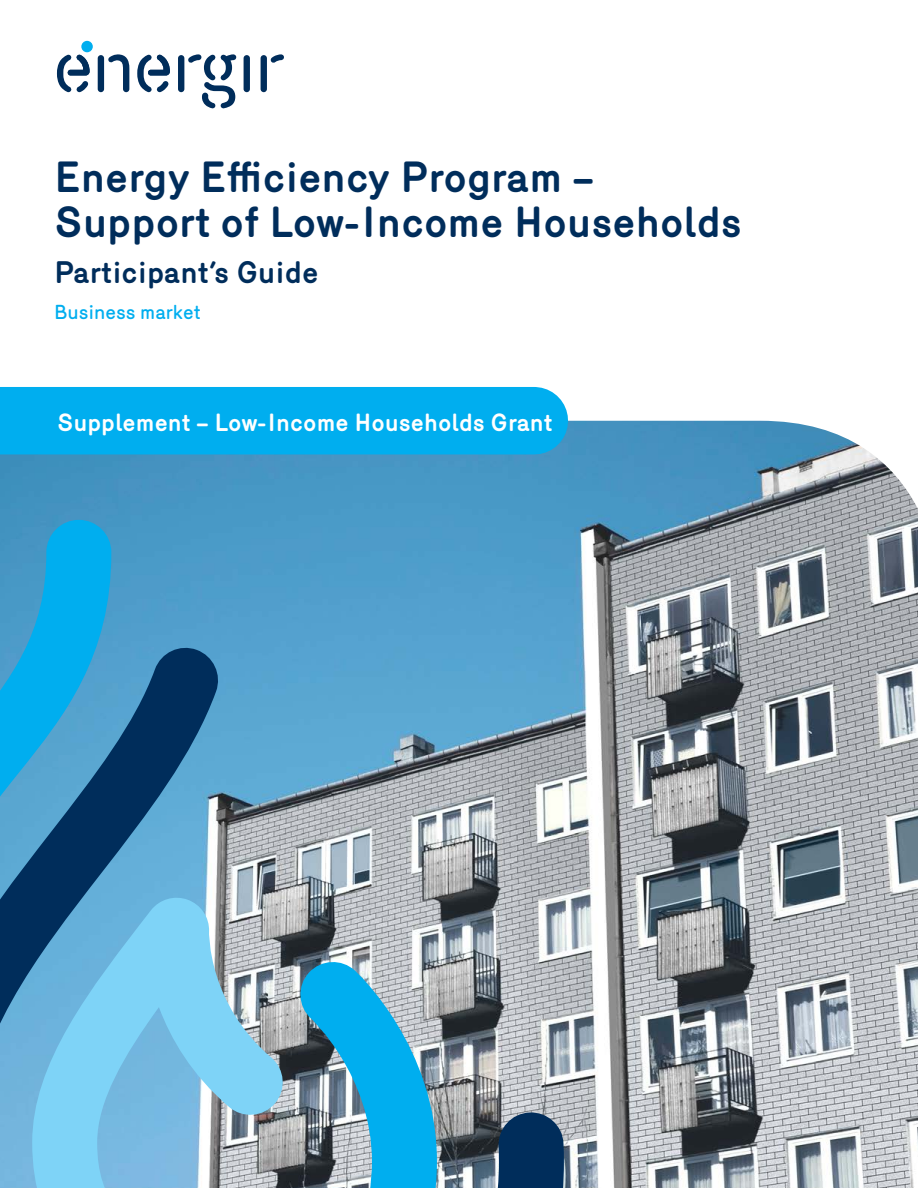
<style>
.page{position:relative;width:918px;height:1188px;background:#fff}
.page>*{position:absolute;margin:0;border:0;box-sizing:border-box;transform-origin:0 0}
.t1{font:700 42px/45px "Merkury";color:#002d5b}
.t2{font:700 30px "Merkury";color:#002d5b}
.t3{font:700 24px "Merkury";color:#fff}
.t4{font:500 19.5px "Merkury";color:#00aeef}
</style>
<div class="page">
<img style="left:0;top:421px;width:918px;height:767px">
<div style="left:81px;top:41px;width:12px;height:11px;background:#00aeef;border-radius:50%"></div>
<div style="left:98px;top:55px;width:6px;height:37px;background:#002d5b;border-radius:3px"></div>
<svg style="left:108px;top:54px;width:21px;height:38px"></svg>
<div style="left:244px;top:55px;width:6px;height:37px;background:#002d5b;border-radius:3px"></div>
<svg style="left:57px;top:54px;width:33px;height:39px"></svg>
<svg style="left:137px;top:54px;width:33px;height:39px"></svg>
<div style="left:178px;top:55px;width:6px;height:37px;background:#002d5b;border-radius:3px"></div>
<svg style="left:188px;top:54px;width:49px;height:55px"></svg>
<div style="left:261px;top:55px;width:6px;height:37px;background:#002d5b;border-radius:3px"></div>
<svg style="left:270px;top:54px;width:14px;height:9px"></svg>
<svg style="left:0;top:644px;width:222px;height:544px;background:#3e79a4"></svg>
<svg style="left:0;top:520px;width:111px;height:354px;background:#2695ca"></svg>
<svg style="left:437px;top:1112px;width:127px;height:76px;background:#3c556e"></svg>
<svg style="left:287px;top:958px;width:150px;height:230px;background:#52a3c3"></svg>
<svg style="left:32px;top:895px;width:255px;height:293px;background:#82bddb"></svg>
<div style="left:0;top:387px;width:534px;height:67px;background:#00aeef"></div>
<p class="t1" style="left:54px;top:151px;width:690px">Energy Efficiency Program –<br>Support of Low-Income Households</p>
<p class="t2" style="left:54px;top:250px;width:266px">Participant’s Guide</p>
<p class="t4" style="left:54px;top:298px;width:148px">Business market</p>
<p class="t3" style="left:57px;top:405px;width:497px">Supplement – Low-Income Households Grant</p>
</div>
